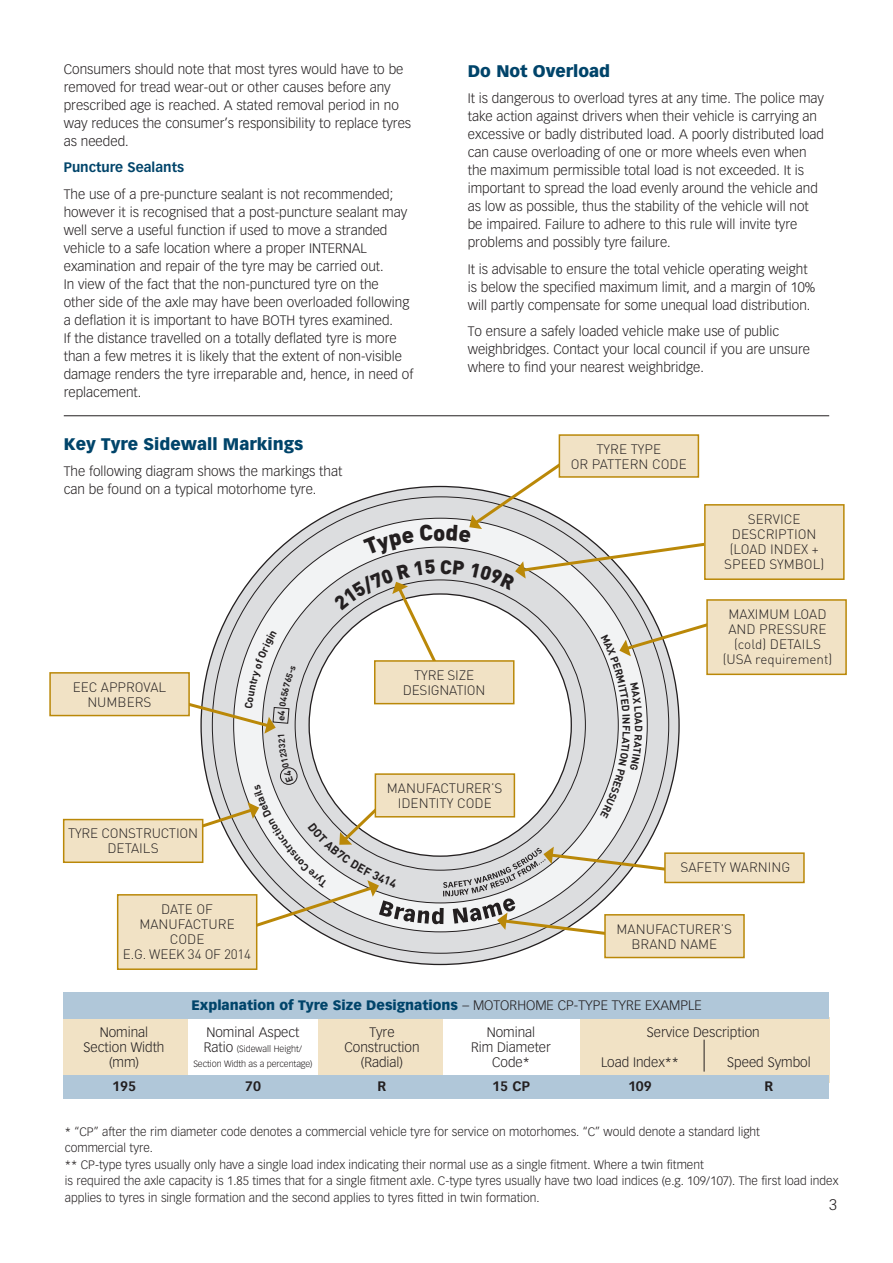
<style>
.page{position:relative;width:893px;height:1263px;background:#fff}
.page>*{position:absolute;margin:0;border:0;box-sizing:border-box;transform-origin:0 0}
.t1{font:900 22.2px "DIN";color:#231f20}
.t2{font:900 16.5px "Vectora LH";color:#00446a}
.t3{font:300 15px "Vectora LH";color:#231f20}
.t4{font:300 13.5px/18px "Vectora LH";color:#231f20}
.t5{font:300 13.5px/15px "DIN";color:#231f20;text-align:center}
.t6{font:900 13.5px "Vectora LH";color:#00446a}
.t7{font:700 13.5px "Vectora LH";color:#00446a}
.t8{font:700 13.5px "Vectora LH";color:#231f20}
.t9{font:300 12px/16.5px "Vectora LH";color:#231f20}
.t10{font:300 9px/15px "Vectora LH";letter-spacing:-.01em;color:#231f20;text-align:center}
.s1{font-weight:300;color:#231f20}
.s2{font-size:13.5px}
</style>
<div class="page">
<hr style="left:64px;top:415px;width:765px;height:1px;background:#231f20">
<div style="left:64px;top:1017px;width:124px;height:66px;background:#f1e2c5"></div>
<div style="left:319px;top:1017px;width:124px;height:66px;background:#f1e2c5"></div>
<div style="left:580px;top:1017px;width:249px;height:66px;background:#f1e2c5"></div>
<hr style="left:704px;top:1040px;width:1px;height:31px;background:#231f20">
<div style="left:64px;top:1075px;width:765px;height:24px;background:#b0c7d9"></div>
<div style="left:64px;top:992px;width:765px;height:26px;background:#b0c7d9"></div>
<svg style="left:257px;top:940px;width:423px;height:25px"></svg>
<div style="left:704px;top:504px;width:141px;height:76px;background:#f1e2c5;border:2px solid #ba8808"></div>
<div style="left:559px;top:434px;width:140px;height:44px;background:#f1e2c5;border:2px solid #ba8808"></div>
<div style="left:706px;top:599px;width:141px;height:76px;background:#f1e2c5;border:2px solid #ba8808"></div>
<div style="left:117px;top:894px;width:140px;height:76px;background:#f1e2c5;border:2px solid #ba8808"></div>
<div style="left:63px;top:819px;width:140px;height:44px;background:#f1e2c5;border:2px solid #ba8808"></div>
<div style="left:49px;top:672px;width:141px;height:44px;background:#f1e2c5;border:2px solid #ba8808"></div>
<div style="left:664px;top:852px;width:141px;height:31px;background:#f1e2c5;border:2px solid #ba8808"></div>
<div style="left:604px;top:914px;width:141px;height:44px;background:#f1e2c5;border:2px solid #ba8808"></div>
<svg style="left:122px;top:441px;width:633px;height:499px"></svg>
<p class="t4" style="left:64px;top:60px;width:349px">Consumers should note that most tyres would have to be removed for tread wear-out or other causes before any prescribed age is reached. A stated removal period in no way reduces the consumer’s responsibility to replace tyres as needed.</p>
<p class="t7" style="left:64px;top:159px;width:122px">Puncture Sealants</p>
<p class="t4" style="left:64px;top:185px;width:351px">The use of a pre-puncture sealant is not recommended; however it is recognised that a post-puncture sealant may well serve a useful function if used to move a stranded vehicle to a safe location where a proper INTERNAL examination and repair of the tyre may be carried out.<br>In view of the fact that the non-punctured tyre on the<br>other side of the axle may have been overloaded following a deflation it is important to have BOTH tyres examined.<br>If the distance travelled on a totally deflated tyre is more than a few metres it is likely that the extent of non-visible damage renders the tyre irreparable and, hence, in need of replacement.</p>
<p class="t2" style="left:64px;top:434px;width:241px">Key Tyre Sidewall Markings</p>
<p class="t4" style="left:64px;top:463px;width:280px">The following diagram shows the markings that can be found on a typical motorhome tyre.</p>
<h1 class="t1" style="left:433px;top:518px;width:14px">o</h1>
<p class="t2" style="left:468px;top:61px;width:144px">Do Not Overload</p>
<p class="t4" style="left:468px;top:90px;width:358px">It is dangerous to overload tyres at any time. The police may take action against drivers when their vehicle is carrying an excessive or badly distributed load. A poorly distributed load can cause overloading of one or more wheels even when the maximum permissible total load is not exceeded. It is important to spread the load evenly around the vehicle and as low as possible, thus the stability of the vehicle will not be impaired. Failure to adhere to this rule will invite tyre problems and possibly tyre failure.</p>
<p class="t4" style="left:468px;top:260px;width:349px">It is advisable to ensure the total vehicle operating weight is below the specified maximum limit, and a margin of 10% will partly compensate for some unequal load distribution.</p>
<p class="t4" style="left:468px;top:323px;width:344px">To ensure a safely loaded vehicle make use of public weighbridges. Contact your local council if you are unsure where to find your nearest weighbridge.</p>
<p class="t5" style="left:571px;top:441px;width:117px">TYRE TYPE<br>OR PATTERN CODE</p>
<p class="t5" style="left:724px;top:511px;width:101px">SERVICE<br>DESCRIPTION (LOAD INDEX +<br>SPEED SYMBOL)</p>
<p class="t5" style="left:723px;top:606px;width:111px">MAXIMUM LOAD<br>AND PRESSURE (cold) DETAILS (USA requirement)</p>
<p class="t5" style="left:73px;top:679px;width:95px">EEC APPROVAL<br>NUMBERS</p>
<p class="t5" style="left:68px;top:826px;width:132px">TYRE CONSTRUCTION<br>DETAILS</p>
<p class="t5" style="left:123px;top:901px;width:130px">DATE OF<br>MANUFACTURE<br>CODE<br>E.G. WEEK 34 OF 2014</p>
<p class="t5" style="left:403px;top:667px;width:84px">TYRE SIZE<br>DESIGNATION</p>
<p class="t5" style="left:387px;top:780px;width:117px">MANUFACTURER’S<br>IDENTITY CODE</p>
<p class="t5" style="left:680px;top:859px;width:111px">SAFETY WARNING</p>
<p class="t5" style="left:617px;top:921px;width:117px">MANUFACTURER’S<br>BRAND NAME</p>
<p class="t4" style="left:84px;top:1025px;width:82px;line-height:15px;text-align:center">Nominal<br>Section Width (mm)</p>
<p class="t8" style="left:112px;top:1077px;width:25px">195</p>
<p class="t6" style="left:191px;top:996px;width:512px">Explanation of Tyre Size Designations <span class="s1">– MOTORHOME CP-TYPE TYRE EXAMPLE</span></p>
<p class="t4" style="left:206px;top:1023px;width:95px">Nominal Aspect</p>
<p class="t10" style="left:193px;top:1041px;width:121px"><span class="s2">Ratio</span> (Sidewall Height/<br>Section Width as a percentage)</p>
<p class="t8" style="left:245px;top:1077px;width:17px">70</p>
<p class="t4" style="left:344px;top:1025px;width:77px;line-height:15px;text-align:center">Tyre<br>Construction (Radial)</p>
<p class="t8" style="left:378px;top:1077px;width:10px">R</p>
<p class="t4" style="left:471px;top:1025px;width:81px;line-height:15px;text-align:center">Nominal<br>Rim Diameter<br>Code*</p>
<p class="t8" style="left:492px;top:1077px;width:39px">15 CP</p>
<p class="t4" style="left:647px;top:1023px;width:114px">Service Description</p>
<p class="t4" style="left:601px;top:1053px;width:79px">Load Index**</p>
<p class="t8" style="left:628px;top:1077px;width:25px">109</p>
<p class="t4" style="left:727px;top:1053px;width:85px">Speed Symbol</p>
<p class="t8" style="left:765px;top:1077px;width:10px">R</p>
<p class="t9" style="left:65px;top:1123px;width:775px">* “CP” after the rim diameter code denotes a commercial vehicle tyre for service on motorhomes. “C” would denote a standard light<br>commercial tyre.<br>** CP-type tyres usually only have a single load index indicating their normal use as a single fitment. Where a twin fitment<br>is required the axle capacity is 1.85 times that for a single fitment axle. C-type tyres usually have two load indices (e.g. 109/107). The first load index applies to tyres in single formation and the second applies to tyres fitted in twin formation.</p>
<p class="t3" style="left:829px;top:1196px;width:9px">3</p>
</div>
